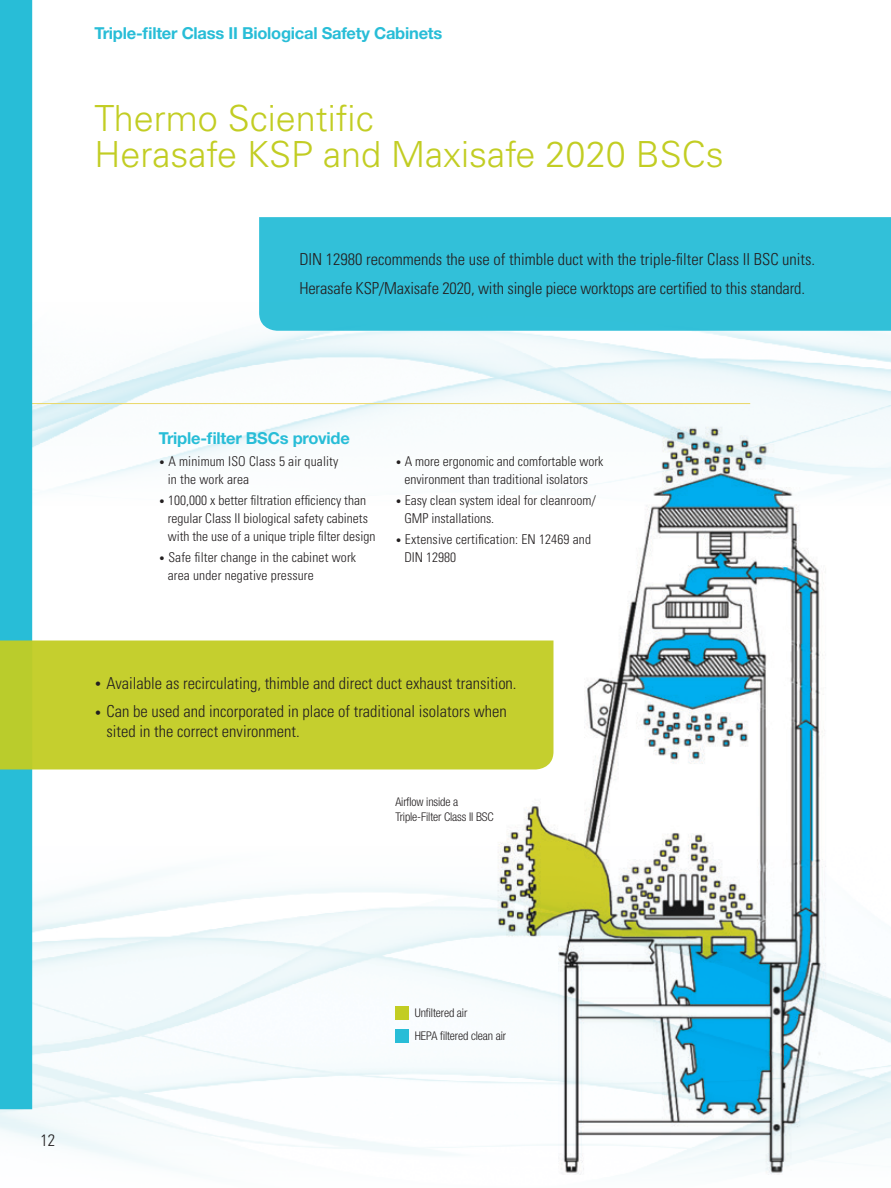
<style>
.page{position:relative;width:891px;height:1188px;background:#fff}
.page>*{position:absolute;margin:0;border:0;box-sizing:border-box;transform-origin:0 0}
.T1{font:300 36px/36px "Univers LT Std";color:#c2cd23}
.body_copy{font:300 condensed 16.5px/19.5px "Univers LT Std";color:#231f20}
.T3{font:700 16.5px "Helvetica Neue LT Std";letter-spacing:-.015em;color:#28bdd7}
.Body_Bullets{font:300 condensed 13.5px/18px "Univers LT Std";color:#231f20}
.t1{font:300 condensed 12px/15px "Helvetica Neue LT Std";letter-spacing:-.01em;color:#231f20}
.s1{font-size:10.5px}
.s2{font-size:12px}
</style>
<div class="page">
<img style="left:489px;top:507px;width:361px;height:667px">
<img style="left:32px;top:303px;width:859px;height:204px">
<hr style="left:0;top:403px;width:750px;height:1px;background:#ead766">
<div style="left:259px;top:217px;width:632px;height:114px;background:#32c0d9"></div>
<div style="left:0;top:0;width:32px;height:1109px;background:#28bdd7"></div>
<div style="left:0;top:641px;width:554px;height:129px;background:#c5cf2e"></div>
<div style="left:395px;top:1006px;width:14px;height:14px;background:#c2cd23"></div>
<div style="left:395px;top:1029px;width:14px;height:14px;background:#28bdd7"></div>
<p class="T3" style="left:94px;top:23px;width:349px">Triple-filter Class II Biological Safety Cabinets</p>
<p class="T1" style="left:94px;top:100px;width:631px">Thermo Scientific<br>Herasafe KSP and Maxisafe 2020 BSCs</p>
<p class="body_copy" style="left:299px;top:250px;width:517px">DIN 12980 recommends the use of thimble duct with the triple-filter Class II BSC units.</p>
<p class="body_copy" style="left:299px;top:278px;width:507px">Herasafe KSP/Maxisafe 2020, with single piece worktops are certified to this standard.</p>
<p class="T3" style="left:159px;top:428px;width:193px">Triple-filter BSCs provide</p>
<p class="Body_Bullets" style="left:168px;top:453px;width:172px;text-indent:-9px"><span class="s1">•</span> A minimum ISO Class 5 air quality in the work area</p>
<p class="Body_Bullets" style="left:168px;top:492px;width:209px;text-indent:-9px"><span class="s1">•</span> 100,000 x better filtration efficiency than regular Class II biological safety cabinets with the use of a unique triple filter design</p>
<p class="Body_Bullets" style="left:168px;top:549px;width:190px;text-indent:-9px"><span class="s1">•</span> Safe filter change in the cabinet work area under negative pressure</p>
<p class="Body_Bullets" style="left:395px;top:453px;width:210px;text-align:center"><span class="s1">•</span> A more ergonomic and comfortable work environment than traditional isolators</p>
<p class="Body_Bullets" style="left:404px;top:492px;width:193px;text-indent:-9px"><span class="s1">•</span> Easy clean system ideal for cleanroom/<br>GMP installations.</p>
<p class="Body_Bullets" style="left:404px;top:531px;width:188px;text-indent:-9px"><span class="s1">•</span> Extensive certification: EN 12469 and<br>DIN 12980</p>
<p class="body_copy" style="left:94px;top:673px;width:424px"><span class="s2">•</span> Available as recirculating, thimble and direct duct exhaust transition.</p>
<p class="body_copy" style="left:106px;top:702px;width:402px;text-indent:-12px"><span class="s2">•</span> Can be used and incorporated in place of traditional isolators when sited in the correct environment.</p>
<p class="t1" style="left:395px;top:794px;width:100px">Airflow inside a<br>Triple-Filter Class II BSC</p>
<p class="body_copy" style="left:40px;top:1130px;width:16px">12</p>
<p class="t1" style="left:415px;top:1005px;width:54px">Unfiltered air</p>
<p class="t1" style="left:415px;top:1028px;width:93px">HEPA filtered clean air</p>
</div>
